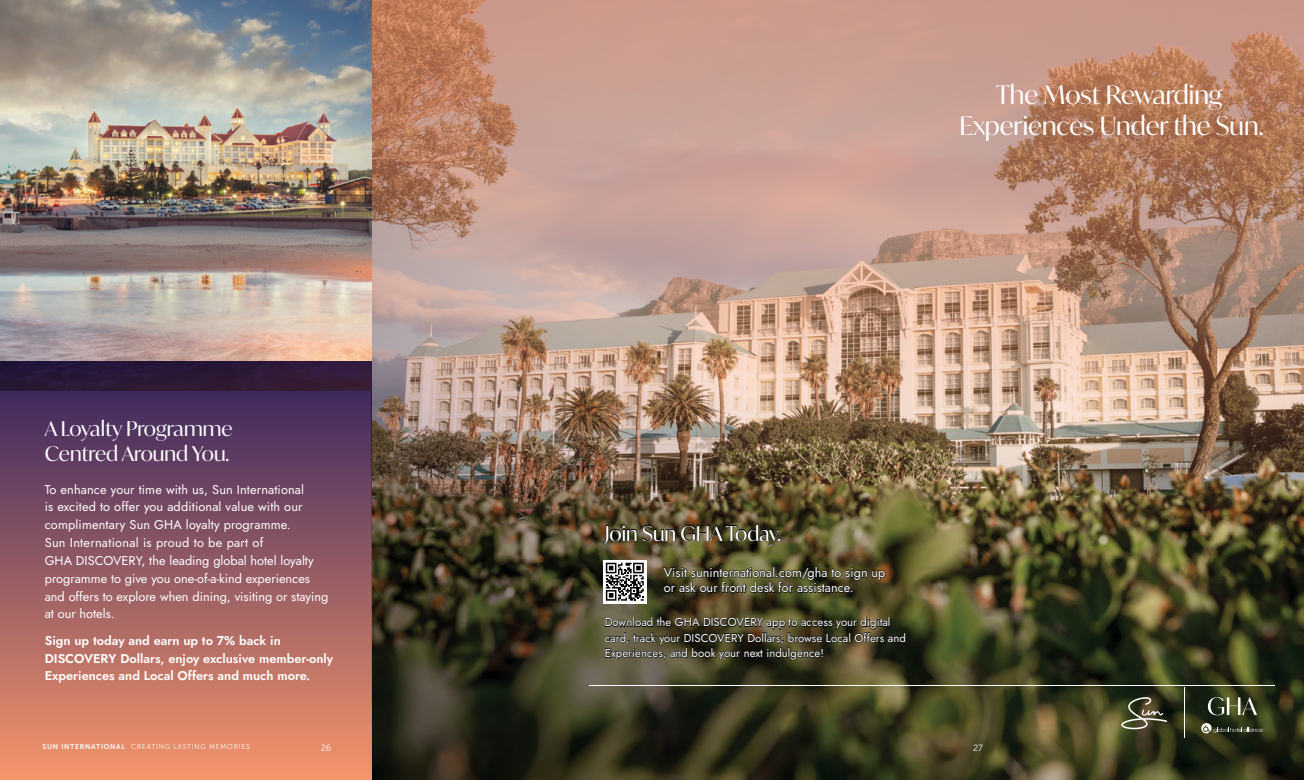
<style>
.page{position:relative;width:1304px;height:780px;background:#fff}
.page>*{position:absolute;margin:0;border:0;box-sizing:border-box;transform-origin:0 0}
.t1{font:25.5px/30.6px "Ivy Mode GHA";color:#fff;text-align:center}
.t2{font:20.4px/25.5px "Ivy Mode GHA";color:#fff}
.t3{font:12.7px/17.8px "Jost";color:#fff}
.t4{font:600 12.7px/17.8px "Jost";color:#fff}
.t5{font:11.5px/15.3px "Jost";color:#fff}
.t6{font:9px "Museo Sans 300";color:#fff}
.t7{font:7px "Museo Sans 300";letter-spacing:.1em;color:#fff}
.s1{font-family:"Museo Sans 700"}
</style>
<div class="page">
<img style="left:371px;top:0;width:933px;height:780px">
<svg style="left:603px;top:523px;width:303px;height:137px;background:#443f24"></svg>
<img style="left:0;top:0;width:371px;height:361px">
<svg style="left:1121px;top:697px;width:46px;height:32px"></svg>
<hr style="left:1184px;top:687px;width:1px;height:50px;background:#fff">
<svg style="left:1201px;top:722px;width:63px;height:11px"></svg>
<svg style="left:1208px;top:697px;width:49px;height:18px"></svg>
<hr style="left:589px;top:685px;width:685px;height:1px;background:#fff">
<svg style="left:603px;top:560px;width:44px;height:43px"></svg>
<svg style="left:606px;top:562px;width:38px;height:38px"></svg>
<svg style="left:0;top:361px;width:372px;height:419px;background:#925a61"></svg>
<h2 class="t2" style="left:45px;top:415px;width:189px">A Loyalty Programme<br>Centred Around You.</h2>
<p class="t3" style="left:45px;top:480px;width:285px">To enhance your time with us, Sun International<br>is excited to offer you additional value with our complimentary Sun GHA loyalty programme.<br>Sun International is proud to be part of<br>GHA DISCOVERY, the leading global hotel loyalty programme to give you one-of-a-kind experiences and offers to explore when dining, visiting or staying at our hotels.</p>
<p class="t4" style="left:45px;top:631px;width:290px">Sign up today and earn up to 7% back in<br>DISCOVERY Dollars, enjoy exclusive member-only<br>Experiences and Local Offers and much more.</p>
<h1 class="t1" style="left:960px;top:79px;width:305px">The Most Rewarding<br>Experiences Under the Sun.</h1>
<h2 class="t2" style="left:605px;top:520px;width:178px">Join Sun GHA Today.</h2>
<p class="t3" style="left:664px;top:565px;width:223px;line-height:15.3px">Visit suninternational.com/gha to sign up or ask our front desk for assistance.</p>
<p class="t5" style="left:605px;top:615px;width:303px">Download the GHA DISCOVERY app to access your digital card, track your DISCOVERY Dollars, browse Local Offers and<br>Experiences, and book your next indulgence!</p>
<p class="t7" style="left:43px;top:743px;width:209px"><span class="s1">SUN INTERNATIONAL</span> CREATING LASTING MEMORIES</p>
<p class="t6" style="left:321px;top:742px;width:12px">26</p>
<p class="t6" style="left:973px;top:742px;width:11px">27</p>
</div>
